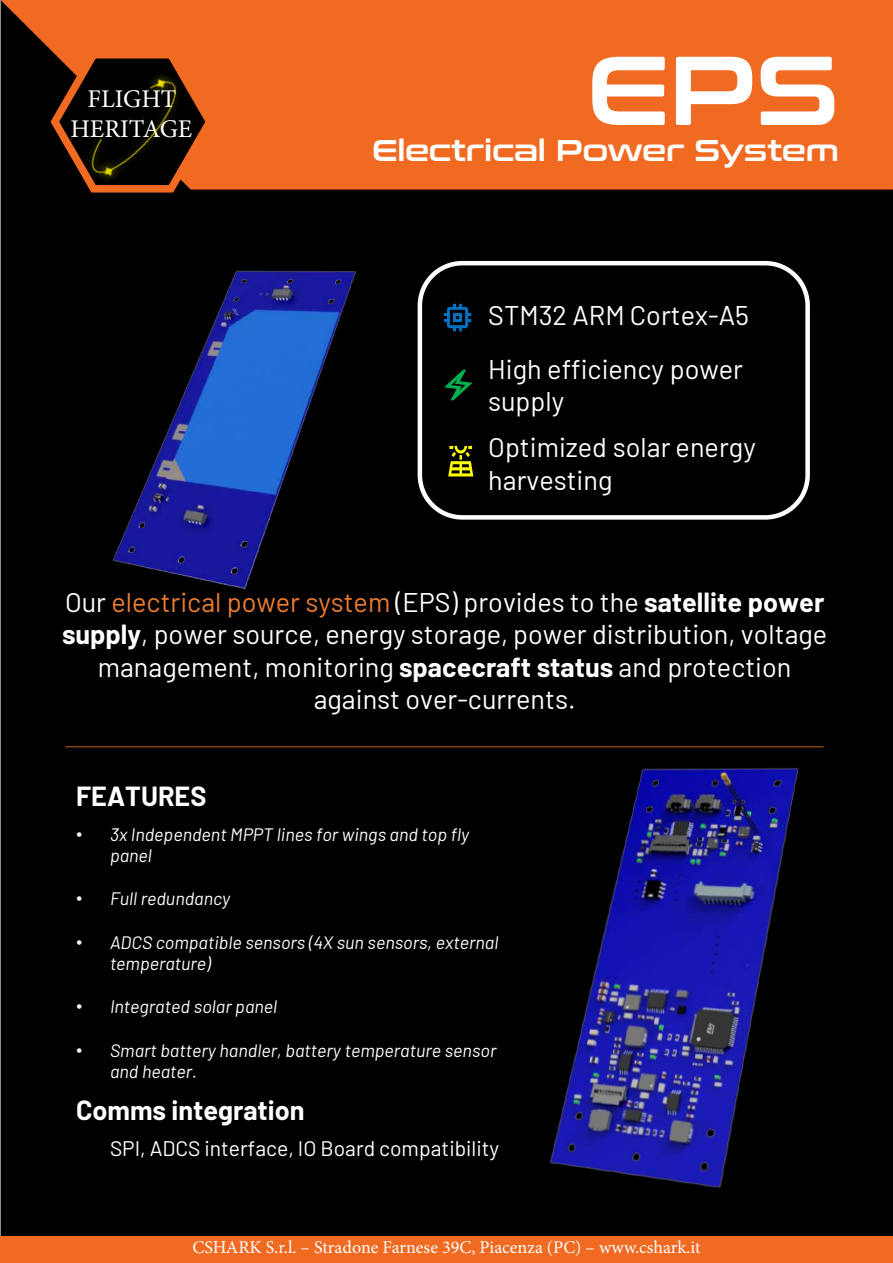
<style>
.page{position:relative;width:893px;height:1263px;background:#fff}
.page>*{position:absolute;margin:0;border:0;box-sizing:border-box;transform-origin:0 0}
.t1{font:97.5px "Conthrax Sb";color:#fff}
.t2{font:30px "Conthrax Sb";color:#fff}
.t3{font:27px/32.4px "Barlow";color:#fff}
.t4{font:700 27px "Barlow";color:#fff}
.t5{font:25.5px "Minion Pro";color:#fff}
.t6{font:21px "Barlow";color:#fff}
.t7{font:italic 18px/21.6px "Barlow";color:#fff}
.t8{font:18px "Minion Pro";color:#fff}
.s1{color:#ed7d31}
.s2{font-weight:700}
.s3{font-family:"Arial";font-style:normal}
.s4{font-family:"Arial";color:#000}
</style>
<div class="page">
<div style="left:1px;top:0;width:892px;height:1261px;background:#000"></div>
<hr style="left:65px;top:746px;width:758px;height:1px;background:#7e421a">
<svg style="left:444px;top:304px;width:27px;height:27px"></svg>
<svg style="left:444px;top:370px;width:28px;height:30px"></svg>
<svg style="left:448px;top:446px;width:25px;height:30px"></svg>
<div style="left:418px;top:261px;width:392px;height:259px;border:4px solid #fff;border-radius:42px"></div>
<svg style="left:1px;top:0;width:892px;height:190px;background:#dd611f"></svg>
<svg style="left:46px;top:45px;width:172px;height:148px"></svg>
<img style="left:112px;top:270px;width:245px;height:320px">
<img style="left:550px;top:768px;width:249px;height:420px">
<div style="left:0;top:1237px;width:893px;height:26px;background:#f16a22"></div>
<p class="t5" style="left:88px;top:81px;width:91px">FLIGHT</p>
<p class="t5" style="left:70px;top:112px;width:124px">HERITAGE</p>
<h1 class="t1" style="left:587px;top:16px;width:254px">EPS</h1>
<p class="t2" style="left:372px;top:128px;width:468px">Electrical Power System</p>
<p class="t3" style="left:488px;top:297px;width:262px">STM32 ARM Cortex-A5</p>
<p class="t3" style="left:488px;top:351px;width:256px">High efficiency power supply</p>
<p class="t3" style="left:488px;top:429px;width:269px">Optimized solar energy harvesting</p>
<p class="t3" style="left:62px;top:584px;width:767px;text-align:center">Our <span class="s1">electrical power system</span> (EPS) provides to the <span class="s2">satellite power supply</span>, power source, energy storage, power distribution, voltage management, monitoring <span class="s2">spacecraft status</span> and protection against over-currents.</p>
<p class="t4" style="left:76px;top:776px;width:132px">FEATURES</p>
<p class="t7" style="left:110px;top:822px;width:361px;text-indent:-34px"><span class="s3">•</span> 3x Independent MPPT lines for wings and top fly panel</p>
<p class="t7" style="left:76px;top:887px;width:156px"><span class="s3">•</span> Full redundancy</p>
<p class="t7" style="left:110px;top:930px;width:390px;text-indent:-34px"><span class="s3">•</span> ADCS compatible sensors (4X sun sensors, external temperature)</p>
<p class="t7" style="left:76px;top:995px;width:203px"><span class="s3">•</span> Integrated solar panel</p>
<p class="t7" style="left:110px;top:1038px;width:388px;text-indent:-34px"><span class="s3">•</span> Smart battery handler, battery temperature sensor and heater.</p>
<p class="t4" style="left:76px;top:1090px;width:230px">Comms integration</p>
<p class="t6" style="left:76px;top:1133px;width:425px"><span class="s4">•</span> SPI, ADCS interface, IO Board compatibility</p>
<p class="t8" style="left:192px;top:1235px;width:509px">CSHARK S.r.l. – Stradone Farnese 39C, Piacenza (PC) – www.cshark.it</p>
</div>
